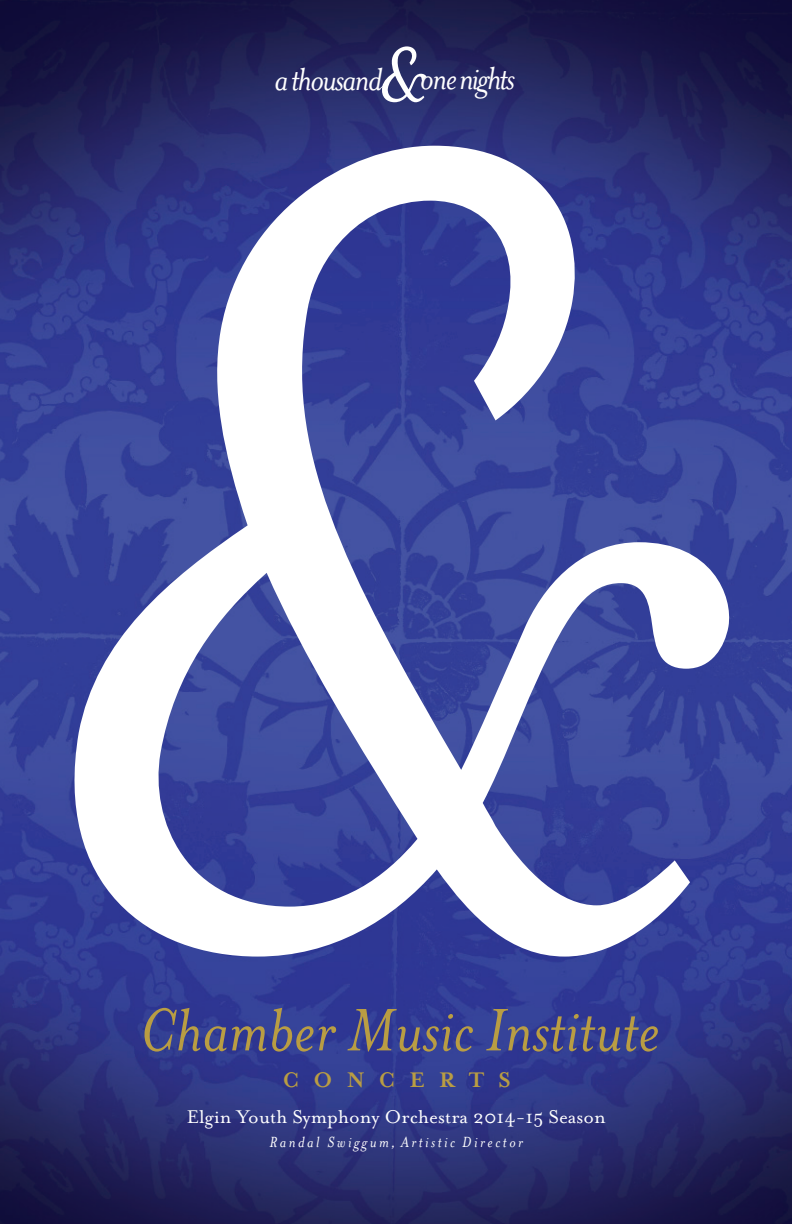
<style>
.page{position:relative;width:792px;height:1224px;background:#fff}
.page>*{position:absolute;margin:0;border:0;box-sizing:border-box;transform-origin:0 0}
.t1{font:italic 1279px "Mrs Eaves";color:#fff}
.t2{font:italic 69px "Mrs Eaves";color:#b99d43}
.t3{font:italic 36.4px "Mrs Eaves";letter-spacing:-.04em;color:#fff}
.t4{font:700 24.2px "Mrs Eaves";letter-spacing:.58em;color:#b99d43}
.t5{font:21.2px "Mrs Eaves Roman";color:#fff}
.t6{font:italic 17px "Mrs Eaves";letter-spacing:.15em;color:#fff}
</style>
<div class="page">
<img style="left:0;top:0;width:792px;height:1224px">
<svg style="left:378px;top:46px;width:49px;height:56px"></svg>
<h3 class="t3" style="left:274px;top:59px;width:242px">a thousand one nights</h3>
<h1 class="t1" style="left:-2px;top:-138px;width:727px">&amp;</h1>
<h2 class="t2" style="left:139px;top:993px;width:523px">Chamber Music Institute</h2>
<p class="t4" style="left:282px;top:1065px;width:230px">CONCERTS</p>
<p class="t5" style="left:187px;top:1105px;width:420px">Elgin Youth Symphony Orchestra 2014-15 Season</p>
<p class="t6" style="left:269px;top:1133px;width:255px">Randal Swiggum, Artistic Director</p>
</div>
